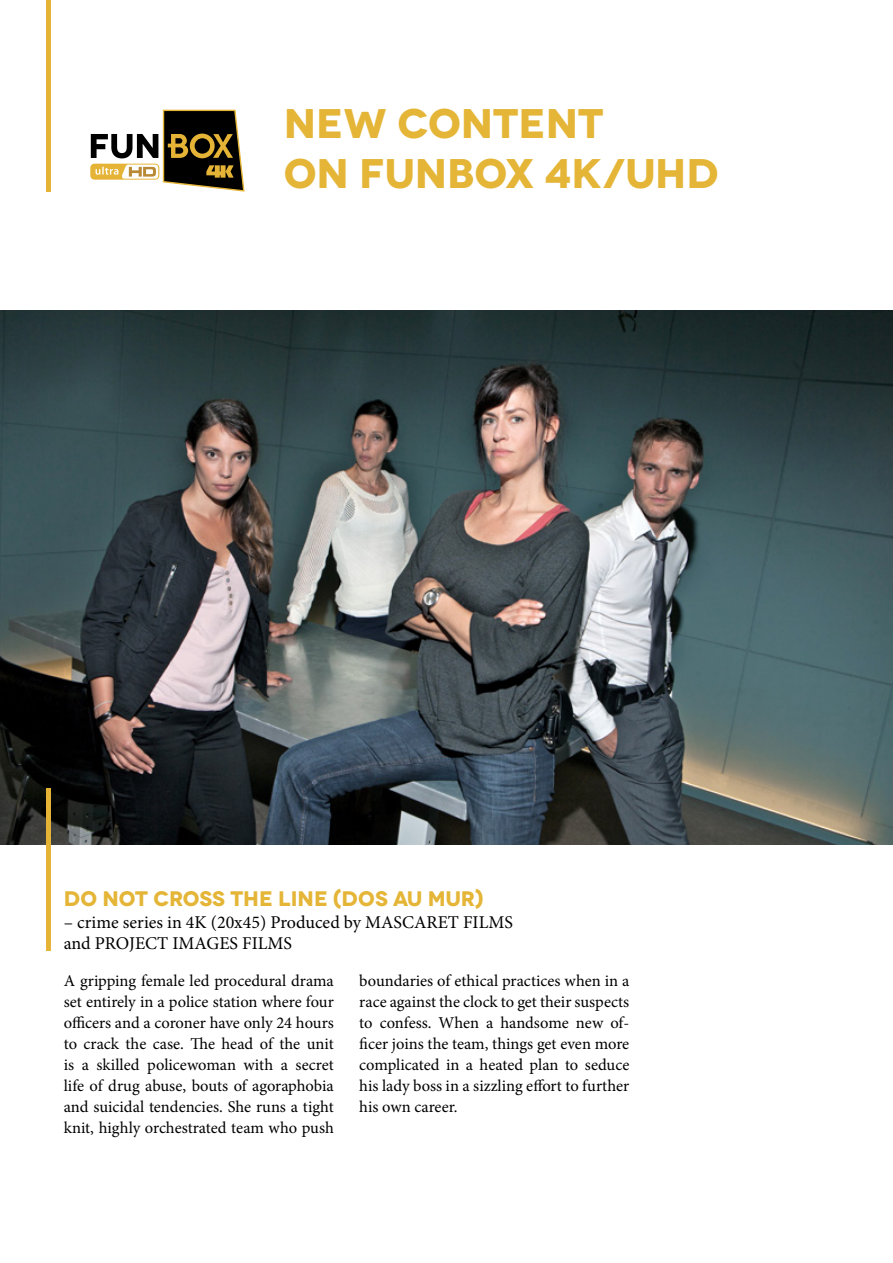
<style>
.page{position:relative;width:893px;height:1263px;background:#fff}
.page>*{position:absolute;margin:0;border:0;box-sizing:border-box;transform-origin:0 0}
.t1{font:700 41.25px/49.5px "Novecentowide";color:#e4b536}
.t2{font:700 21px "Novecentowide";color:#e4b536}
.t3{font:18px/21.6px "Minion Pro";color:#000}
.t4{font:16.5px/21px "Minion Pro";color:#000;text-align:justify}
</style>
<div class="page">
<img style="left:0;top:310px;width:893px;height:534px">
<hr style="left:47px;top:788px;width:4px;height:163px;background:#e5b436">
<hr style="left:47px;top:0;width:4px;height:192px;background:#e5b436">
<svg style="left:90px;top:164px;width:69px;height:16px"></svg>
<svg style="left:91px;top:110px;width:154px;height:82px"></svg>
<h1 class="t1" style="left:284px;top:99px;width:436px">NEW CONTENT<br>ON FUNBOX 4K/UHD</h1>
<p class="t2" style="left:64px;top:886px;width:421px">DO NOT CROSS THE LINE (DOS AU MUR)</p>
<p class="t3" style="left:64px;top:911px;width:451px">– crime series in 4K (20x45) Produced by MASCARET FILMS and PROJECT IMAGES FILMS</p>
<p class="t4" style="left:64px;top:970px;width:272px">A gripping female led procedural drama set entirely in a police station where four officers and a coroner have only 24 hours to crack the case. The head of the unit is a skilled policewoman with a secret life of drug abuse, bouts of agoraphobia and suicidal tendencies. She runs a tight knit, highly orchestrated team who push</p>
<p class="t4" style="left:359px;top:970px;width:272px">boundaries of ethical practices when in a race against the clock to get their suspects to confess. When a handsome new of&shy;ficer joins the team, things get even more complicated in a heated plan to seduce his lady boss in a sizzling effort to further his own career.</p>
</div>
